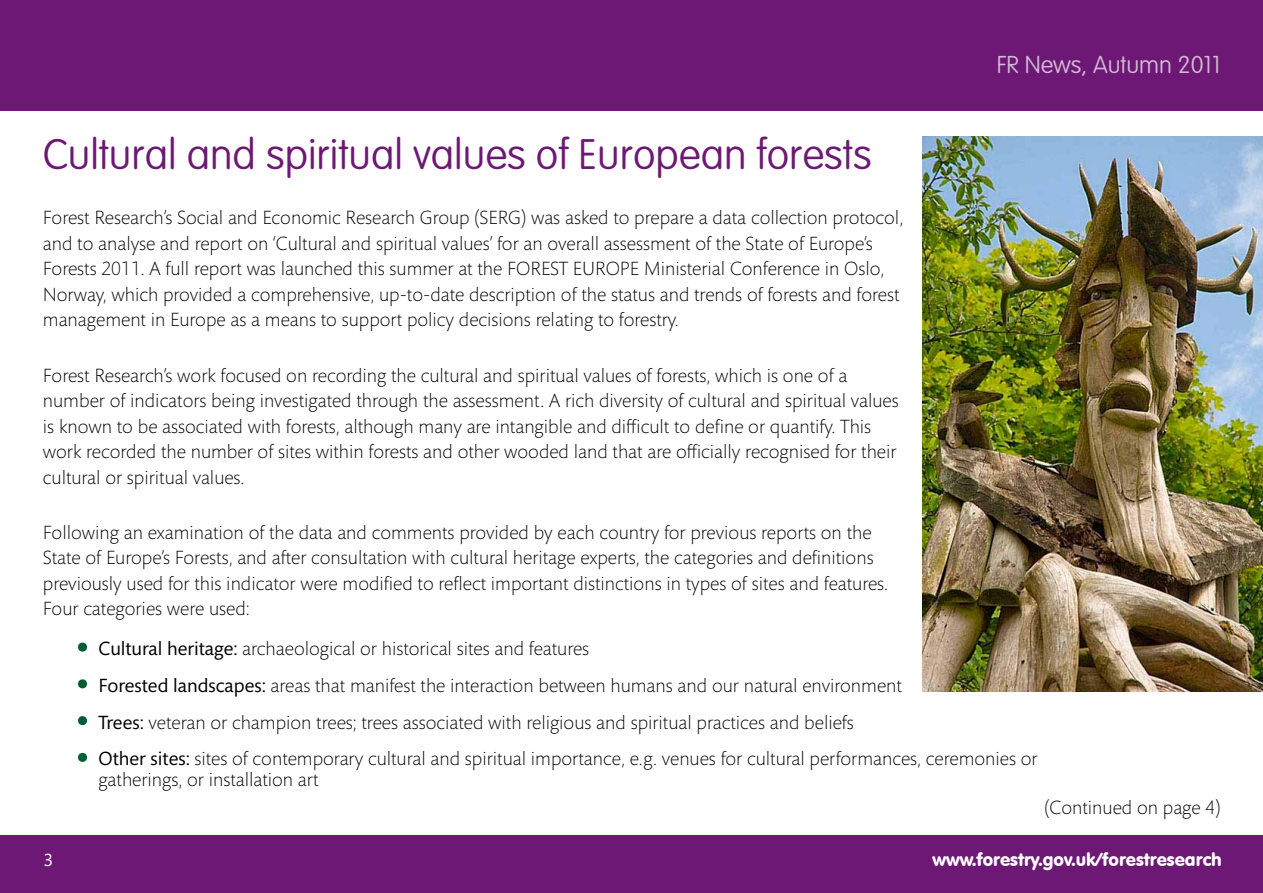
<style>
.page{position:relative;width:1263px;height:893px;background:#fff}
.page>*{position:absolute;margin:0;border:0;box-sizing:border-box;transform-origin:0 0}
.t1{font:100 42px "VAG Rounded Std";color:#6d1874}
.t2{font:100 24px "VAG Rounded Std";color:#d3bad5}
.t3{font:300 19.5px/25.5px "Mundo Sans Std";color:#000}
.t4{font:18.15px "VAG Rounded BT";color:#fff}
.t5{font:18px "Mundo Sans Std";color:#fff}
.s1{font-size:54px;color:#005d34}
.s2{font-weight:400}
</style>
<div class="page">
<div style="left:0;top:0;width:1263px;height:111px;background:#6d1874"></div>
<div style="left:0;top:836px;width:1263px;height:57px;background:#6d1874"></div>
<img style="left:922px;top:136px;width:341px;height:556px">
<p class="t2" style="left:997px;top:51px;width:225px">FR News, Autumn 2011</p>
<h1 class="t1" style="left:43px;top:130px;width:830px">Cultural and spiritual values of European forests</h1>
<p class="t3" style="left:43px;top:205px;width:862px">Forest Research’s Social and Economic Research Group (SERG) was asked to prepare a data collection protocol, and to analyse and report on ‘Cultural and spiritual values’ for an overall assessment of the State of Europe’s Forests 2011. A full report was launched this summer at the FOREST EUROPE Ministerial Conference in Oslo, Norway, which provided a comprehensive, up-to-date description of the status and trends of forests and forest management in Europe as a means to support policy decisions relating to forestry.</p>
<p class="t3" style="left:43px;top:363px;width:857px">Forest Research’s work focused on recording the cultural and spiritual values of forests, which is one of a number of indicators being investigated through the assessment. A rich diversity of cultural and spiritual values is known to be associated with forests, although many are intangible and difficult to define or quantify. This work recorded the number of sites within forests and other wooded land that are officially recognised for their cultural or spiritual values.</p>
<p class="t3" style="left:43px;top:520px;width:847px">Following an examination of the data and comments provided by each country for previous reports on the State of Europe’s Forests, and after consultation with cultural heritage experts, the categories and definitions previously used for this indicator were modified to reflect important distinctions in types of sites and features.<br>Four categories were used:</p>
<p class="t3" style="left:76px;top:636px;width:515px"><span class="s1">•</span> <span class="s2">Cultural heritage:</span> archaeological or historical sites and features</p>
<p class="t3" style="left:76px;top:673px;width:827px"><span class="s1">•</span> <span class="s2">Forested landscapes:</span> areas that manifest the interaction between humans and our natural environment</p>
<p class="t3" style="left:76px;top:710px;width:779px"><span class="s1">•</span> <span class="s2">Trees:</span> veteran or champion trees; trees associated with religious and spiritual practices and beliefs</p>
<p class="t3" style="left:98px;top:749px;width:941px;line-height:21px;text-indent:-22px"><span class="s1">•</span> <span class="s2">Other sites:</span> sites of contemporary cultural and spiritual importance, e.g. venues for cultural performances, ceremonies or gatherings, or installation art</p>
<p class="t3" style="left:1044px;top:795px;width:178px">(Continued on page 4)</p>
<p class="t5" style="left:44px;top:850px;width:11px">3</p>
<p class="t4" style="left:932px;top:847px;width:291px">www.forestry.gov.uk/forestresearch</p>
</div>
